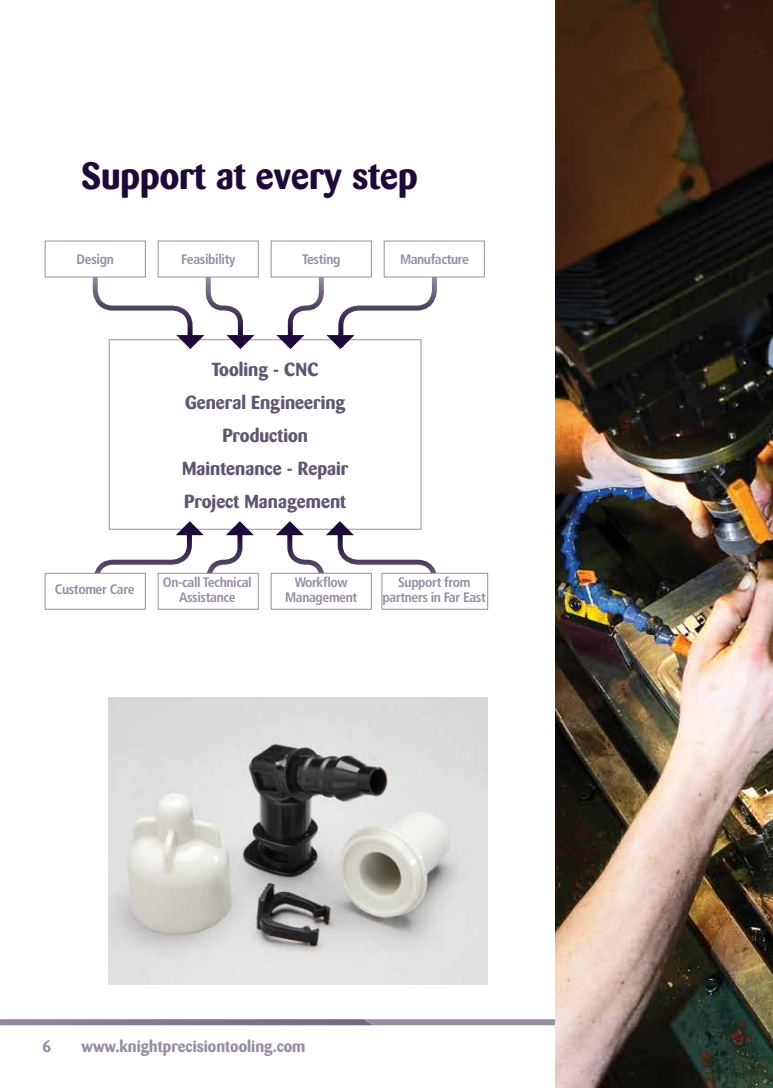
<style>
.page{position:relative;width:773px;height:1088px;background:#fff}
.page>*{position:absolute;margin:0;border:0;box-sizing:border-box;transform-origin:0 0}
.t1{font:700 37.5px "Barmeno";color:#1e0a39}
.t2{font:700 18.75px/33.1px "Barmeno";color:#615672;text-align:center}
.t3{font:700 16.25px "Barmeno";color:#978ea2}
.t4{font:700 condensed 13.75px/15px "Frutiger";letter-spacing:-.03em;color:#978ea2;text-align:center}
</style>
<div class="page">
<svg style="left:0;top:1019px;width:555px;height:6px;background:#8d8399"></svg>
<div style="left:109px;top:339px;width:312px;height:190px;background:#fff;border:1px solid #978ea2"></div>
<svg style="left:90px;top:240px;width:164px;height:112px"></svg>
<svg style="left:276px;top:240px;width:163px;height:112px"></svg>
<svg style="left:276px;top:521px;width:164px;height:89px"></svg>
<svg style="left:91px;top:521px;width:163px;height:89px"></svg>
<div style="left:384px;top:241px;width:100px;height:36px;background:#fff;border:1px solid #978ea2"></div>
<div style="left:381px;top:573px;width:107px;height:36px;background:#fff;border:1px solid #978ea2"></div>
<div style="left:271px;top:241px;width:100px;height:36px;background:#fff;border:1px solid #978ea2"></div>
<div style="left:271px;top:573px;width:100px;height:36px;background:#fff;border:1px solid #978ea2"></div>
<div style="left:45px;top:241px;width:101px;height:36px;background:#fff;border:1px solid #978ea2"></div>
<div style="left:45px;top:573px;width:101px;height:36px;background:#fff;border:1px solid #978ea2"></div>
<div style="left:158px;top:241px;width:100px;height:36px;background:#fff;border:1px solid #978ea2"></div>
<div style="left:158px;top:573px;width:100px;height:36px;background:#fff;border:1px solid #978ea2"></div>
<img style="left:108px;top:697px;width:379px;height:287px">
<img style="left:555px;top:0;width:217px;height:1088px">
<h1 class="t1" style="left:81px;top:153px;width:337px">Support at every step</h1>
<p class="t4" style="left:77px;top:252px;width:39px">Design</p>
<p class="t4" style="left:181px;top:252px;width:56px">Feasibility</p>
<p class="t4" style="left:302px;top:252px;width:40px">Testing</p>
<p class="t4" style="left:400px;top:252px;width:71px">Manufacture</p>
<h2 class="t2" style="left:182px;top:352px;width:168px">Tooling - CNC<br>General Engineering<br>Production<br>Maintenance - Repair<br>Project Management</h2>
<p class="t4" style="left:55px;top:582px;width:81px">Customer Care</p>
<p class="t4" style="left:163px;top:575px;width:90px">On-call Technical<br>Assistance</p>
<p class="t4" style="left:285px;top:575px;width:74px">Workflow<br>Management</p>
<p class="t4" style="left:382px;top:575px;width:105px">Support from partners in Far East</p>
<p class="t3" style="left:43px;top:1036px;width:10px">6</p>
<p class="t3" style="left:82px;top:1037px;width:225px">www.knightprecisiontooling.com</p>
</div>
